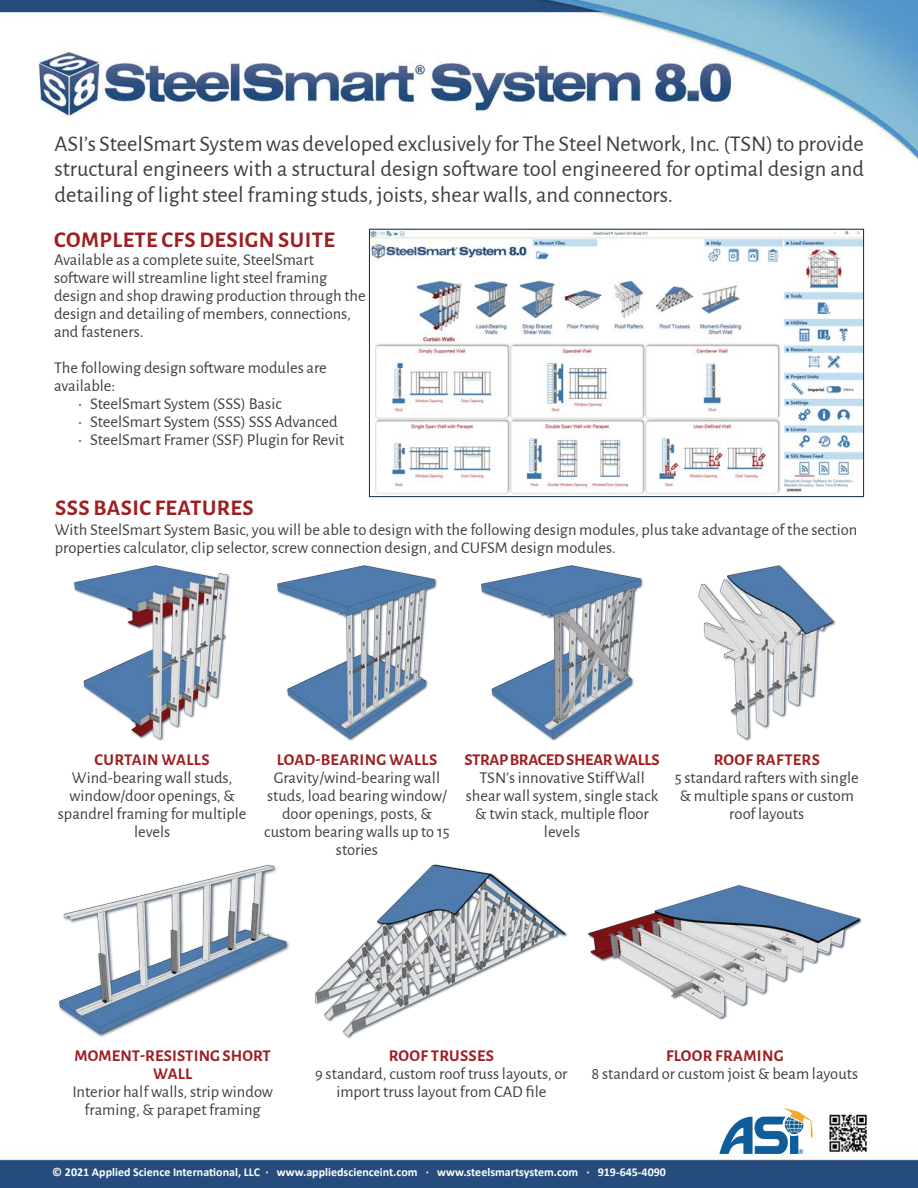
<style>
.page{position:relative;width:918px;height:1188px;background:#fff}
.page>*{position:absolute;margin:0;border:0;box-sizing:border-box;transform-origin:0 0}
.t1{font:22.5px/25.5px "Alegreya Sans";color:#3e3e3f;text-align:justify}
.t2{font:700 22.5px "Alegreya Sans";letter-spacing:.02em;color:#9e1f22}
.t3{font:16.5px/18px "Alegreya Sans";color:#3e3e3f;text-align:center}
.t4{font:700 16.5px/18px "Alegreya Sans";letter-spacing:.01em;color:#9e1f22;text-align:center}
.t5{font:700 16.5px "Alegreya Sans";letter-spacing:-.02em;color:#9e1f22}
.t6{font:700 12px "Calibri";color:#fff}
</style>
<div class="page">
<img style="left:0;top:0;width:918px;height:1188px">
<img style="left:715px;top:1107px;width:152px;height:47px">
<img style="left:371px;top:231px;width:491px;height:264px">
<div style="left:369px;top:229px;width:495px;height:268px;border:1px solid #102947"></div>
<img style="left:587px;top:883px;width:276px;height:138px">
<img style="left:276px;top:564px;width:162px;height:179px">
<img style="left:57px;top:863px;width:234px;height:177px">
<img style="left:697px;top:564px;width:141px;height:178px">
<img style="left:314px;top:863px;width:255px;height:177px">
<img style="left:480px;top:564px;width:164px;height:179px">
<img style="left:72px;top:564px;width:160px;height:179px">
<p class="t1" style="left:54px;top:129px;width:811px">ASI’s SteelSmart System was developed exclusively for The Steel Network, Inc. (TSN) to provide structural engineers with a structural design software tool engineered for optimal design and detailing of light steel framing studs, joists, shear walls, and connectors.</p>
<p class="t2" style="left:54px;top:223px;width:282px">COMPLETE CFS DESIGN SUITE</p>
<p class="t3" style="left:54px;top:250px;width:313px;text-align:left">Available as a complete suite, SteelSmart software will streamline light steel framing design and shop drawing production through the design and detailing of members, connections, and fasteners.</p>
<p class="t3" style="left:54px;top:358px;width:274px;text-align:left">The following design software modules are available:</p>
<p class="t3" style="left:78px;top:394px;width:205px">• SteelSmart System (SSS) Basic</p>
<p class="t3" style="left:78px;top:412px;width:261px">• SteelSmart System (SSS) SSS Advanced</p>
<p class="t3" style="left:78px;top:430px;width:268px">• SteelSmart Framer (SSF) Plugin for Revit</p>
<p class="t2" style="left:55px;top:491px;width:200px">SSS BASIC FEATURES</p>
<p class="t3" style="left:55px;top:519px;width:804px;text-align:left">With SteelSmart System Basic, you will be able to design with the following design modules, plus take advantage of the section properties calculator, clip selector, screw connection design, and CUFSM design modules.</p>
<p class="t4" style="left:95px;top:750px;width:116px">CURTAIN WALLS</p>
<p class="t3" style="left:58px;top:768px;width:190px">Wind-bearing wall studs, window/door openings, &amp; spandrel framing for multiple levels</p>
<p class="t4" style="left:277px;top:750px;width:162px">LOAD-BEARING WALLS</p>
<p class="t3" style="left:264px;top:768px;width:187px">Gravity/wind-bearing wall studs, load bearing window/ door openings, posts, &amp; custom bearing walls up to 15 stories</p>
<p class="t5" style="left:465px;top:748px;width:197px">STRAP BRACED SHEAR WALLS</p>
<p class="t3" style="left:466px;top:768px;width:194px">TSN’s innovative StiffWall shear wall system, single stack &amp; twin stack, multiple floor levels</p>
<p class="t4" style="left:714px;top:750px;width:108px">ROOF RAFTERS</p>
<p class="t3" style="left:675px;top:768px;width:186px">5 standard rafters with single &amp; multiple spans or custom roof layouts</p>
<p class="t4" style="left:74px;top:1046px;width:198px">MOMENT-RESISTING SHORT<br>WALL</p>
<p class="t3" style="left:72px;top:1082px;width:202px">Interior half walls, strip window framing, &amp; parapet framing</p>
<p class="t4" style="left:389px;top:1046px;width:107px">ROOF TRUSSES</p>
<p class="t3" style="left:315px;top:1064px;width:254px">9 standard, custom roof truss layouts, or import truss layout from CAD file</p>
<p class="t4" style="left:666px;top:1046px;width:119px">FLOOR FRAMING</p>
<p class="t3" style="left:592px;top:1064px;width:268px">8 standard or custom joist &amp; beam layouts</p>
<p class="t6" style="left:52px;top:1164px;width:615px">© 2021 Applied Science International, LLC · www.appliedscienceint.com · www.steelsmartsystem.com · 919-645-4090</p>
</div>
